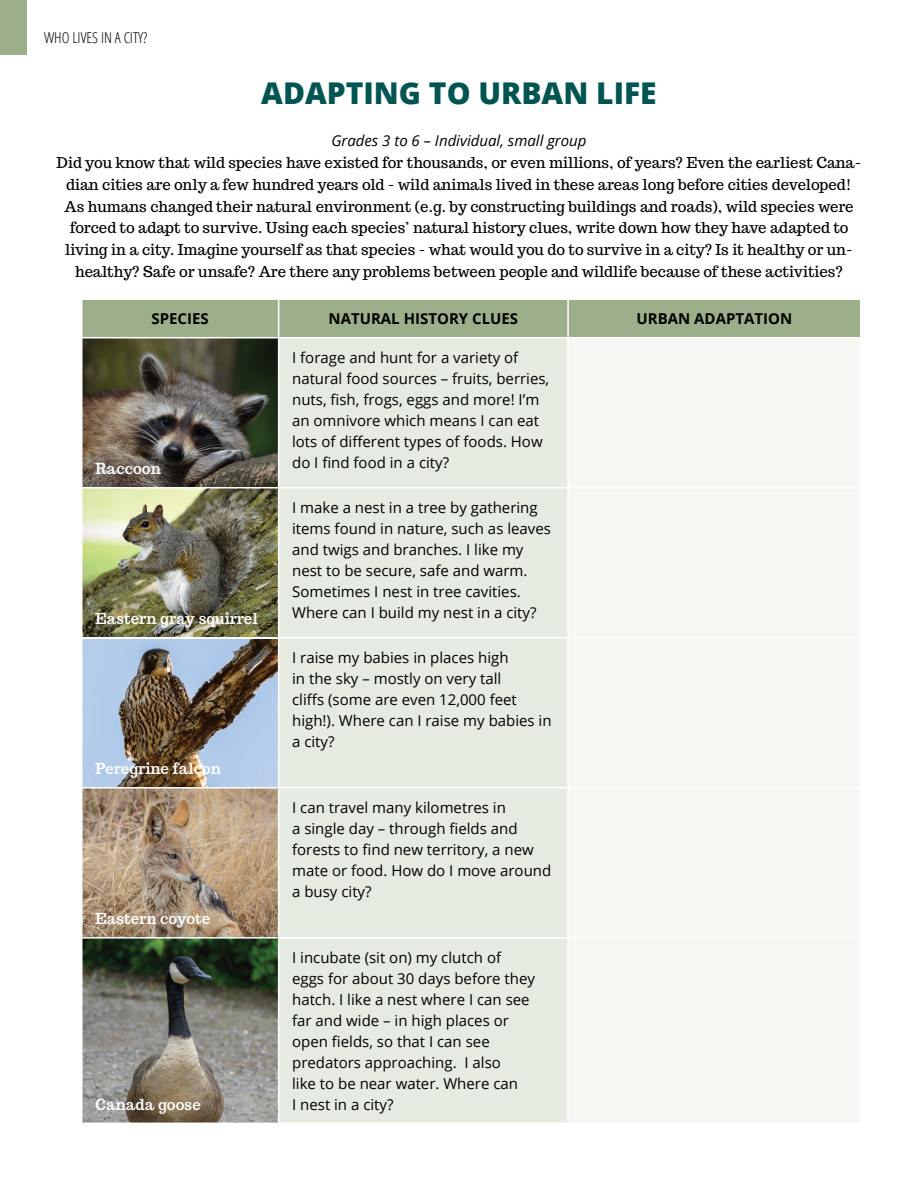
<style>
.page{position:relative;width:918px;height:1188px;background:#fff}
.page>*{position:absolute;margin:0;border:0;box-sizing:border-box;transform-origin:0 0}
.Teacher_BKGer_Head{font:800 30px "Open Sans";color:#005552}
.Body{font:15px/21px "Open Sans";color:#000}
.Activity_opening_Par{font:15px/21.8px "Trocchi";color:#000;text-align:center}
.Body-2{font:700 15px "Trocchi";color:#fff}
.Body-3{font:700 15px "Open Sans";color:#000}
.Activity_italics_gra{font:italic 15px "Open Sans";color:#000}
.t1{font:300 condensed 15px "Open Sans";color:#000}
</style>
<div class="page">
<img style="left:82px;top:338px;width:196px;height:299px">
<img style="left:82px;top:639px;width:196px;height:484px">
<div style="left:0;top:0;width:27px;height:55px;background:#9daf8a"></div>
<div style="left:82px;top:300px;width:778px;height:37px;background:#9daf8a"></div>
<div style="left:279px;top:338px;width:288px;height:785px;background:#e6ebe2"></div>
<div style="left:569px;top:339px;width:291px;height:783px;background:#f5f7f3"></div>
<hr style="left:81px;top:487px;width:198px;height:2px;background:#fff">
<hr style="left:81px;top:787px;width:198px;height:2px;background:#fff">
<hr style="left:81px;top:937px;width:198px;height:2px;background:#fff">
<hr style="left:278px;top:300px;width:1px;height:37px;background:#fff">
<hr style="left:567px;top:300px;width:2px;height:37px;background:#fff">
<hr style="left:279px;top:487px;width:289px;height:2px;background:#fff">
<hr style="left:568px;top:487px;width:294px;height:2px;background:#fff">
<hr style="left:279px;top:637px;width:289px;height:2px;background:#fff">
<hr style="left:568px;top:637px;width:294px;height:2px;background:#fff">
<hr style="left:279px;top:787px;width:289px;height:2px;background:#fff">
<hr style="left:568px;top:787px;width:294px;height:2px;background:#fff">
<hr style="left:279px;top:937px;width:289px;height:2px;background:#fff">
<hr style="left:568px;top:937px;width:294px;height:2px;background:#fff">
<p class="t1" style="left:44px;top:27px;width:105px">WHO LIVES IN A CITY?</p>
<p class="Teacher_BKGer_Head" style="left:261px;top:70px;width:397px">ADAPTING TO URBAN LIFE</p>
<p class="Activity_italics_gra" style="left:331px;top:131px;width:257px">Grades 3 to 6 – Individual, small group</p>
<p class="Activity_opening_Par" style="left:57px;top:152px;width:806px">Did you know that wild species have existed for thousands, or even millions, of years? Even the earliest Cana&shy;dian cities are only a few hundred years old - wild animals lived in these areas long before cities developed!<br>As humans changed their natural environment (e.g. by constructing buildings and roads), wild species were forced to adapt to survive. Using each species’ natural history clues, write down how they have adapted to living in a city. Imagine yourself as that species - what would you do to survive in a city? Is it healthy or un&shy;healthy? Safe or unsafe? Are there any problems between people and wildlife because of these activities?</p>
<p class="Body-3" style="left:152px;top:308px;width:59px">SPECIES</p>
<p class="Body-3" style="left:329px;top:308px;width:191px">NATURAL HISTORY CLUES</p>
<p class="Body-3" style="left:637px;top:308px;width:157px">URBAN ADAPTATION</p>
<p class="Body-2" style="left:95px;top:462px;width:67px">Raccoon</p>
<p class="Body-2" style="left:95px;top:612px;width:164px">Eastern gray squirrel</p>
<p class="Body-2" style="left:95px;top:762px;width:127px">Peregrine falcon</p>
<p class="Body-2" style="left:95px;top:912px;width:116px">Eastern coyote</p>
<p class="Body-2" style="left:95px;top:1097px;width:107px">Canada goose</p>
<p class="Body" style="left:292px;top:346px;width:259px">I forage and hunt for a variety of natural food sources – fruits, berries, nuts, fish, frogs, eggs and more! I’m an omnivore which means I can eat lots of different types of foods. How do I find food in a city?</p>
<p class="Body" style="left:292px;top:496px;width:260px">I make a nest in a tree by gathering items found in nature, such as leaves and twigs and branches. I like my nest to be secure, safe and warm.<br>Sometimes I nest in tree cavities.<br>Where can I build my nest in a city?</p>
<p class="Body" style="left:292px;top:646px;width:261px">I raise my babies in places high<br>in the sky – mostly on very tall<br>cliffs (some are even 12,000 feet high!). Where can I raise my babies in a city?</p>
<p class="Body" style="left:292px;top:796px;width:261px">I can travel many kilometres in<br>a single day – through fields and forests to find new territory, a new mate or food. How do I move around a busy city?</p>
<p class="Body" style="left:292px;top:946px;width:244px">I incubate (sit on) my clutch of eggs for about 30 days before they hatch. I like a nest where I can see far and wide – in high places or open fields, so that I can see predators approaching. I also<br>like to be near water. Where can<br>I nest in a city?</p>
</div>
